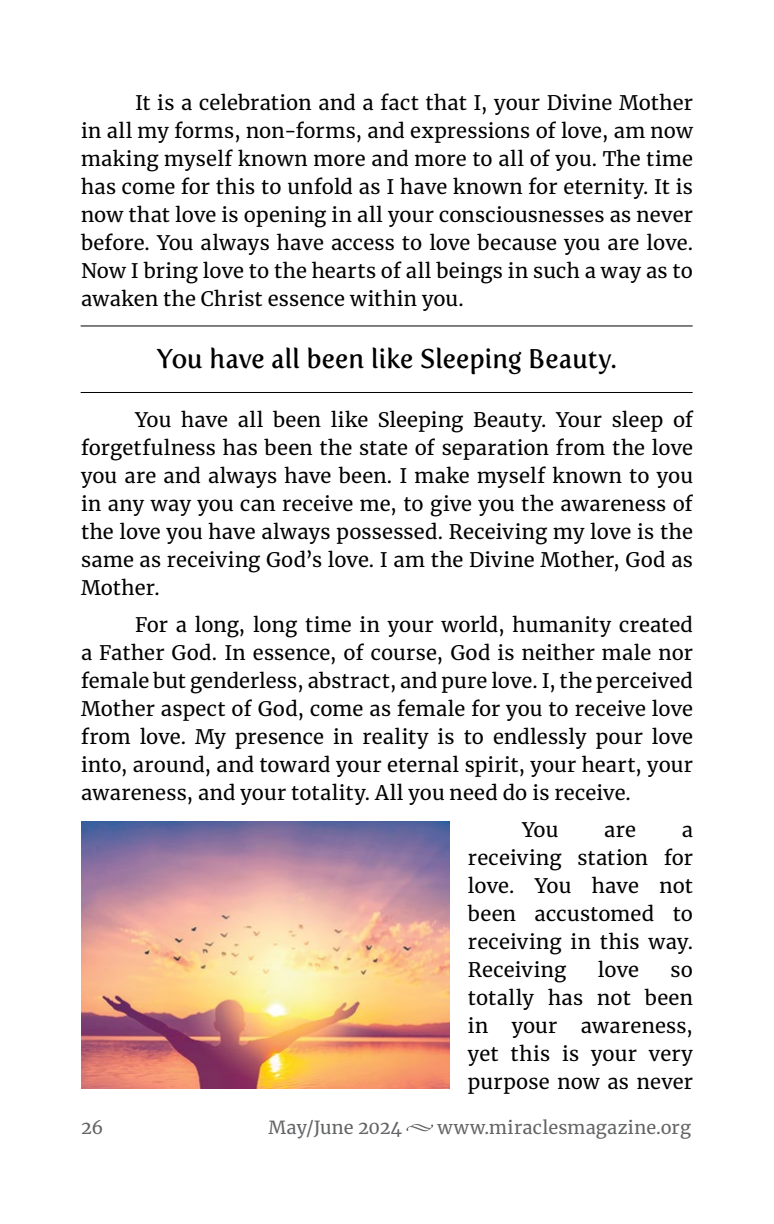
<style>
.page{position:relative;width:774px;height:1224px;background:#fff}
.page>*{position:absolute;margin:0;border:0;box-sizing:border-box;transform-origin:0 0}
.t1{font:27px "Fertigo Pro";letter-spacing:.005em;color:#000;scale:.96 1}
.t2{font:20px/28px "Merriweather";letter-spacing:.01em;color:#000;text-align:justify}
.t3{font:18px "Merriweather";letter-spacing:.015em;color:#636466}
</style>
<div class="page">
<svg style="left:406px;top:1124px;width:27px;height:7px"></svg>
<hr style="left:81px;top:325px;width:612px;height:1px;background:#000">
<hr style="left:81px;top:392px;width:612px;height:1px;background:#000">
<img style="left:81px;top:822px;width:369px;height:267px">
<p class="t2" style="left:81px;top:88px;width:614px;text-indent:54px">It is a celebration and a fact that I, your Divine Mother in all my forms, non-forms, and expressions of love, am now making myself known more and more to all of you. The time has come for this to unfold as I have known for eternity. It is now that love is opening in all your consciousnesses as never before. You always have access to love because you are love.<br>Now I bring love to the hearts of all beings in such a way as to awaken the Christ essence within you.</p>
<h1 class="t1" style="left:157px;top:343px;width:481px">You have all been like Sleeping Beauty.</h1>
<p class="t2" style="left:81px;top:405px;width:614px;text-indent:54px">You have all been like Sleeping Beauty. Your sleep of forgetfulness has been the state of separation from the love you are and always have been. I make myself known to you in any way you can receive me, to give you the awareness of the love you have always possessed. Receiving my love is the same as receiving God’s love. I am the Divine Mother, God as Mother.</p>
<p class="t2" style="left:81px;top:610px;width:614px;text-indent:54px">For a long, long time in your world, humanity created a Father God. In essence, of course, God is neither male nor female but genderless, abstract, and pure love. I, the perceived Mother aspect of God, come as female for you to receive love from love. My presence in reality is to endlessly pour love into, around, and toward your eternal spirit, your heart, your awareness, and your totality. All you need do is receive.</p>
<p class="t2" style="left:522px;top:815px;width:38px">You</p>
<p class="t2" style="left:604px;top:815px;width:33px">are</p>
<p class="t2" style="left:468px;top:815px;width:227px;text-indent:214px">a receiving station for love. You have not been accustomed to receiving in this way.<br>Receiving</p>
<p class="t2" style="left:598px;top:955px;width:43px">love</p>
<p class="t2" style="left:468px;top:955px;width:227px;text-indent:203px">so totally has not been in your awareness, yet this is your very purpose now as never</p>
<p class="t3" style="left:81px;top:1115px;width:24px">26</p>
<p class="t3" style="left:269px;top:1115px;width:135px">May/June 2024</p>
<p class="t3" style="left:437px;top:1115px;width:255px">www.miraclesmagazine.org</p>
</div>
